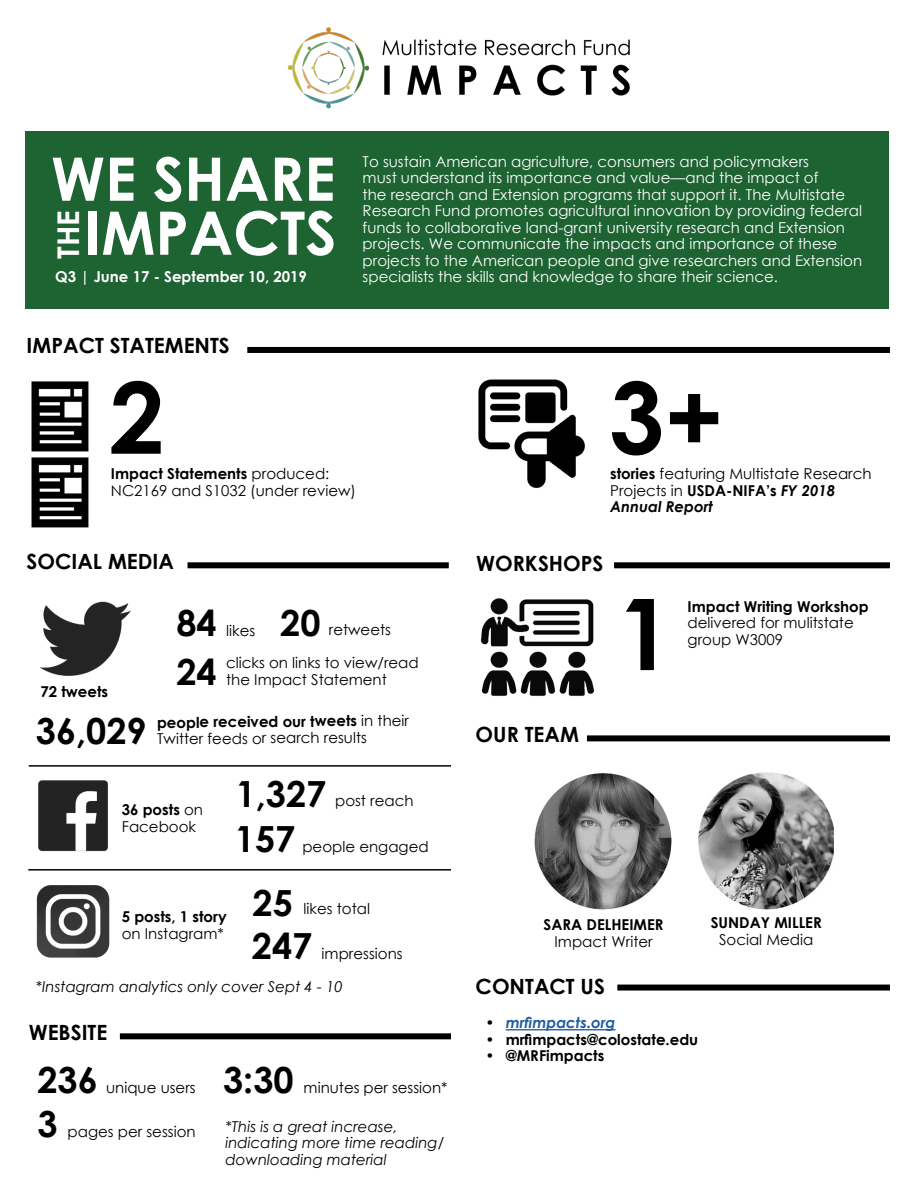
<style>
.page{position:relative;width:918px;height:1188px;background:#fff}
.page>*{position:absolute;margin:0;border:0;box-sizing:border-box;transform-origin:0 0}
.t1{font:700 99px "Century Gothic";color:#000}
.t2{font:700 60px "Century Gothic";color:#fff}
.t3{font:700 36px "Century Gothic";color:#000}
.t4{font:700 30px "Century Gothic";color:#fff}
.t5{font:700 21px "Century Gothic";color:#000}
.t6{font:15px/16.5px "Century Gothic";color:#fff}
.t7{font:15px/16.5px "Century Gothic";color:#000}
.t8{font:italic 15px/16.5px "Century Gothic";color:#000}
.t9{font:700 15px/16.5px "Century Gothic";color:#000}
.t10{font:700 15px "Century Gothic";color:#fff}
.t11{font:italic 700 15px "Century Gothic";color:#215e9e}
.s1{font-weight:700}
.s2{font-weight:700;font-style:italic}
.s3{font-weight:400}
.s4{font-family:"Trebuchet MS";font-size:27px;color:#fff}
.s5{color:#000}
</style>
<div class="page">
<div style="left:25px;top:131px;width:863px;height:178px;background:#1e6332"></div>
<div style="left:247px;top:347px;width:643px;height:6px;background:#000"></div>
<img style="left:287px;top:27px;width:82px;height:82px">
<img style="left:382px;top:39px;width:248px;height:57px">
<img style="left:31px;top:381px;width:58px;height:147px">
<img style="left:478px;top:380px;width:107px;height:109px">
<div style="left:188px;top:562px;width:261px;height:6px;background:#000"></div>
<img style="left:40px;top:601px;width:91px;height:75px">
<img style="left:38px;top:780px;width:70px;height:72px">
<div style="left:614px;top:562px;width:276px;height:6px;background:#000"></div>
<img style="left:480px;top:598px;width:115px;height:98px">
<img style="left:534px;top:773px;width:138px;height:137px">
<img style="left:698px;top:772px;width:135px;height:138px">
<div style="left:587px;top:735px;width:303px;height:6px;background:#000"></div>
<hr style="left:506px;top:1029px;width:109px;height:1px;background:#215e9e">
<div style="left:617px;top:985px;width:273px;height:6px;background:#000"></div>
<div style="left:120px;top:1033px;width:331px;height:6px;background:#000"></div>
<img style="left:36px;top:886px;width:74px;height:72px">
<hr style="left:29px;top:765px;width:422px;height:2px;background:#000">
<hr style="left:28px;top:869px;width:423px;height:2px;background:#000">
<p class="t2" style="left:51px;top:133px;width:286px">WE SHARE</p>
<p class="t4" style="left:46px;top:259px;width:50px;rotate:-90deg">THE</p>
<p class="t2" style="left:84px;top:187px;width:254px">IMPACTS</p>
<p class="t10" style="left:55px;top:266px;width:253px">Q3 | June 17 - September 10, 2019</p>
<p class="t6" style="left:363px;top:153px;width:501px">To sustain American agriculture, consumers and policymakers<br>must understand its importance and value—and the impact of<br>the research and Extension programs that support it. The Multistate Research Fund promotes agricultural innovation by providing federal funds to collaborative land-grant university research and Extension projects. We communicate the impacts and importance of these projects to the American people and give researchers and Extension specialists the skills and knowledge to share their science.</p>
<p class="t5" style="left:27px;top:329px;width:205px">IMPACT STATEMENTS</p>
<p class="t1" style="left:109px;top:343px;width:57px">2</p>
<p class="t7" style="left:111px;top:465px;width:247px"><span class="s1">Impact Statements</span> produced:<br>NC2169 and S1032 (under review)</p>
<p class="t5" style="left:27px;top:546px;width:149px">SOCIAL MEDIA</p>
<p class="t1" style="left:609px;top:343px;width:116px">3+</p>
<p class="t7" style="left:610px;top:465px;width:263px"><span class="s1">stories</span> featuring Multistate Research<br>Projects in <span class="s1">USDA-NIFA’s</span> <span class="s2">FY 2018<br>Annual Report</span></p>
<p class="t5" style="left:476px;top:547px;width:129px">WORKSHOPS</p>
<p class="t9" style="left:40px;top:683px;width:69px">72 tweets</p>
<p class="t3" style="left:176px;top:596px;width:42px">84</p>
<p class="t3" style="left:176px;top:645px;width:42px">24</p>
<p class="t7" style="left:226px;top:623px;width:31px">likes</p>
<p class="t3" style="left:280px;top:596px;width:42px">20</p>
<p class="t7" style="left:329px;top:621px;width:64px">retweets</p>
<p class="t7" style="left:226px;top:655px;width:194px">clicks on links to view/read the Impact Statement</p>
<p class="t3" style="left:36px;top:703px;width:112px">36,029</p>
<p class="t7" style="left:157px;top:715px;width:254px;rotate:-1deg"><span class="s1">people received our tweets</span> in their<br>Twitter feeds or search results</p>
<p class="t7" style="left:122px;top:801px;width:83px"><span class="s1">36 posts</span> on<br>Facebook</p>
<p class="t3" style="left:236px;top:767px;width:92px">1,327</p>
<p class="t7" style="left:335px;top:792px;width:80px">post reach</p>
<p class="t3" style="left:235px;top:811px;width:62px">157</p>
<p class="t7" style="left:302px;top:838px;width:128px">people engaged</p>
<p class="t9" style="left:122px;top:908px;width:107px">5 posts, 1 story <span class="s3">on Instagram*</span></p>
<p class="t3" style="left:253px;top:876px;width:42px">25</p>
<p class="t7" style="left:304px;top:900px;width:68px">likes total</p>
<p class="t3" style="left:252px;top:919px;width:62px">247</p>
<p class="t7" style="left:322px;top:945px;width:82px">impressions</p>
<p class="t8" style="left:36px;top:978px;width:308px">*Instagram analytics only cover Sept 4 - 10</p>
<p class="t5" style="left:29px;top:1017px;width:80px">WEBSITE</p>
<p class="t3" style="left:37px;top:1052px;width:62px">236</p>
<p class="t7" style="left:106px;top:1079px;width:91px">unique users</p>
<p class="t3" style="left:37px;top:1097px;width:22px">3</p>
<p class="t7" style="left:68px;top:1123px;width:130px">pages per session</p>
<p class="t3" style="left:223px;top:1053px;width:72px">3:30</p>
<p class="t7" style="left:304px;top:1079px;width:145px">minutes per session*</p>
<p class="t8" style="left:225px;top:1118px;width:220px">*This is a great increase, indicating more time reading/ downloading material</p>
<p class="t5" style="left:476px;top:719px;width:105px">OUR TEAM</p>
<p class="t1" style="left:617px;top:559px;width:57px">1</p>
<p class="t7" style="left:688px;top:598px;width:183px"><span class="s1">Impact Writing Workshop </span>delivered for mulitstate group W3009</p>
<p class="t9" style="left:544px;top:916px;width:121px">SARA DELHEIMER</p>
<p class="t7" style="left:555px;top:933px;width:100px">Impact Writer</p>
<p class="t9" style="left:711px;top:914px;width:113px">SUNDAY MILLER</p>
<p class="t7" style="left:719px;top:931px;width:96px">Social Media</p>
<p class="t5" style="left:476px;top:970px;width:279px">CONTACT US <span class="s4">QUASVENTI</span></p>
<p class="t11" style="left:485px;top:1012px;width:132px"><span class="s5">•</span> mrfimpacts.org</p>
<p class="t9" style="left:485px;top:1031px;width:214px">• mrfimpacts@colostate.edu</p>
<p class="t9" style="left:485px;top:1047px;width:120px">• @MRFimpacts</p>
</div>
